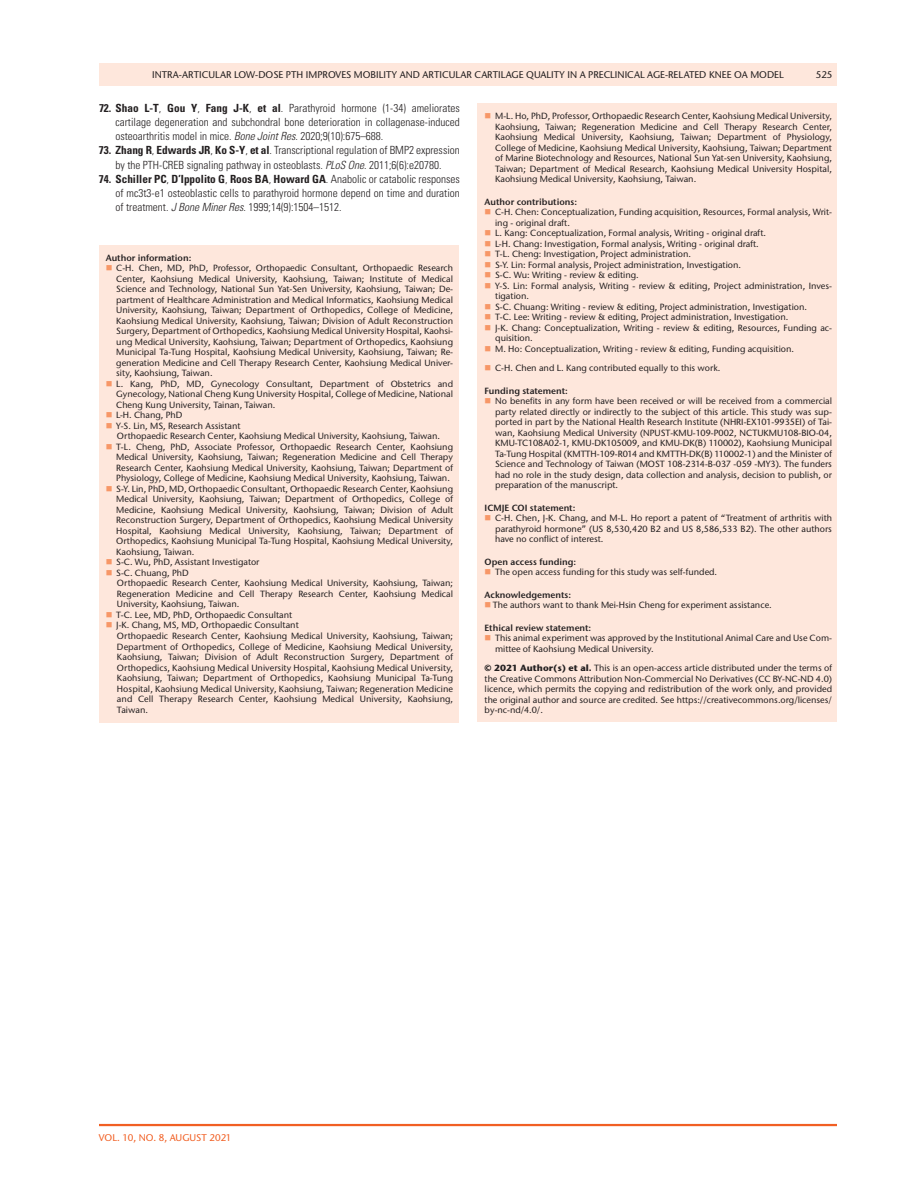
<style>
.page{position:relative;width:918px;height:1188px;background:#fff}
.page>*{position:absolute;margin:0;border:0;box-sizing:border-box;transform-origin:0 0}
.t1{font:300 condensed 11.25px/14.2px "Univers LT Std";color:#231f20;text-align:justify}
.t2{font:500 9.75px "Stone Sans ITC Pro";color:#231f20}
.t3{font:500 9.75px "Stone Sans ITC Pro";color:#f15f23}
.t4{font:500 9px/10.5px "Stone Sans ITC Pro";color:#231f20;text-align:justify}
.t5{font:600 9px "Stone Sans ITC Pro";color:#231f20}
.s1{font-weight:700}
.s2{font-style:italic}
</style>
<div class="page">
<hr style="left:99px;top:1124px;width:738px;height:2px;background:#f15f23">
<div style="left:99px;top:63px;width:738px;height:23px;background:#fee7dc"></div>
<div style="left:99px;top:245px;width:360px;height:478px;background:#fee7dc"></div>
<div style="left:477px;top:104px;width:360px;height:618px;background:#fee7dc"></div>
<p class="t2" style="left:152px;top:68px;width:633px">INTRA-ARTICULAR LOW-DOSE PTH IMPROVES MOBILITY AND ARTICULAR CARTILAGE QUALITY IN A PRECLINICAL AGE-RELATED KNEE OA MODEL</p>
<p class="t2" style="left:816px;top:68px;width:18px">525</p>
<p class="t4" style="left:495px;top:111px;width:338px">M-L. Ho, PhD, Professor, Orthopaedic Research Center, Kaohsiung Medical University, Kaohsiung, Taiwan; Regeneration Medicine and Cell Therapy Research Center, Kaohsiung Medical University, Kaohsiung, Taiwan; Department of Physiology, College of Medicine, Kaohsiung Medical University, Kaohsiung, Taiwan; Department of Marine Biotechnology and Resources, National Sun Yat-sen University, Kaohsiung, Taiwan; Department of Medical Research, Kaohsiung Medical University Hospital, Kaohsiung Medical University, Kaohsiung, Taiwan.</p>
<p class="t5" style="left:485px;top:196px;width:94px">Author contributions:</p>
<p class="t4" style="left:495px;top:207px;width:338px;text-align:left">C-H. Chen: Conceptualization, Funding acquisition, Resources, Formal analysis, Writ&shy;ing - original draft.<br>L. Kang: Conceptualization, Formal analysis, Writing - original draft.<br>L-H. Chang: Investigation, Formal analysis, Writing - original draft.<br>T-L. Cheng: Investigation, Project administration.<br>S-Y. Lin: Formal analysis, Project administration, Investigation.<br>S-C. Wu: Writing - review &amp; editing.<br>Y-S. Lin: Formal analysis, Writing - review &amp; editing, Project administration, Inves&shy;tigation.<br>S-C. Chuang: Writing - review &amp; editing, Project administration, Investigation.<br>T-C. Lee: Writing - review &amp; editing, Project administration, Investigation.<br>J-K. Chang: Conceptualization, Writing - review &amp; editing, Resources, Funding ac&shy;quisition.<br>M. Ho: Conceptualization, Writing - review &amp; editing, Funding acquisition.</p>
<p class="t4" style="left:495px;top:363px;width:227px">C-H. Chen and L. Kang contributed equally to this work.</p>
<p class="t5" style="left:485px;top:385px;width:85px">Funding statement:</p>
<p class="t4" style="left:495px;top:396px;width:338px">No benefits in any form have been received or will be received from a commercial party related directly or indirectly to the subject of this article. This study was sup&shy;ported in part by the National Health Research Institute (NHRI-EX101-9935EI) of Tai&shy;wan, Kaohsiung Medical University (NPUST-KMU-109-P002, NCTUKMU108-BIO-04, KMU-TC108A02-1, KMU-DK105009, and KMU-DK(B) 110002), Kaohsiung Municipal Ta-Tung Hospital (KMTTH-109-R014 and KMTTH-DK(B) 110002-1) and the Minister of Science and Technology of Taiwan (MOST 108-2314-B-037 -059 -MY3). The funders had no role in the study design, data collection and analysis, decision to publish, or preparation of the manuscript.</p>
<p class="t5" style="left:485px;top:502px;width:92px">ICMJE COI statement:</p>
<p class="t4" style="left:495px;top:513px;width:338px">C-H. Chen, J-K. Chang, and M-L. Ho report a patent of “Treatment of arthritis with parathyroid hormone” (US 8,530,420 B2 and US 8,586,533 B2). The other authors have no conflict of interest.</p>
<p class="t5" style="left:485px;top:556px;width:93px">Open access funding:</p>
<p class="t4" style="left:495px;top:567px;width:224px">The open access funding for this study was self-funded.</p>
<p class="t5" style="left:485px;top:589px;width:88px">Acknowledgements:</p>
<p class="t4" style="left:493px;top:600px;width:280px">The authors want to thank Mei-Hsin Cheng for experiment assistance.</p>
<p class="t5" style="left:485px;top:622px;width:108px">Ethical review statement:</p>
<p class="t4" style="left:495px;top:633px;width:338px">This animal experiment was approved by the Institutional Animal Care and Use Com&shy;mittee of Kaohsiung Medical University.</p>
<p class="t4" style="left:485px;top:663px;width:349px"><span class="s1">© 2021 Author(s) et al.</span> This is an open-access article distributed under the terms of the Creative Commons Attribution Non-Commercial No Derivatives (CC BY-NC-ND 4.0) licence, which permits the copying and redistribution of the work only, and provided the original author and source are credited. See https://creativecommons.org/licenses/ by-nc-nd/4.0/.</p>
<p class="t1" style="left:115px;top:101px;width:346px;text-indent:-16px"><span class="s1">72. Shao L-T</span>, <span class="s1">Gou Y</span>, <span class="s1">Fang J-K</span>, <span class="s1">et al</span>. Parathyroid hormone (1-34) ameliorates cartilage degeneration and subchondral bone deterioration in collagenase-induced osteoarthritis model in mice. <span class="s2">Bone Joint Res</span>. 2020;9(10):675–688.</p>
<p class="t1" style="left:99px;top:143px;width:362px;text-align:center"><span class="s1">73. Zhang R</span>, <span class="s1">Edwards JR</span>, <span class="s1">Ko S-Y</span>, <span class="s1">et al</span>. Transcriptional regulation of BMP2 expression by the PTH-CREB signaling pathway in osteoblasts. <span class="s2">PLoS One</span>. 2011;6(6):e20780.</p>
<p class="t1" style="left:115px;top:172px;width:346px;text-indent:-16px"><span class="s1">74. Schiller PC</span>, <span class="s1">D’Ippolito G</span>, <span class="s1">Roos BA</span>, <span class="s1">Howard GA</span>. Anabolic or catabolic responses of mc3t3-e1 osteoblastic cells to parathyroid hormone depend on time and duration of treatment. <span class="s2">J Bone Miner Res</span>. 1999;14(9):1504–1512.</p>
<p class="t5" style="left:106px;top:252px;width:87px">Author information:</p>
<p class="t4" style="left:116px;top:263px;width:338px;text-align:left">C-H. Chen, MD, PhD, Professor, Orthopaedic Consultant, Orthopaedic Research Center, Kaohsiung Medical University, Kaohsiung, Taiwan; Institute of Medical Science and Technology, National Sun Yat-Sen University, Kaohsiung, Taiwan; De&shy;partment of Healthcare Administration and Medical Informatics, Kaohsiung Medical University, Kaohsiung, Taiwan; Department of Orthopedics, College of Medicine, Kaohsiung Medical University, Kaohsiung, Taiwan; Division of Adult Reconstruction Surgery, Department of Orthopedics, Kaohsiung Medical University Hospital, Kaohsi&shy;ung Medical University, Kaohsiung, Taiwan; Department of Orthopedics, Kaohsiung Municipal Ta-Tung Hospital, Kaohsiung Medical University, Kaohsiung, Taiwan; Re&shy;generation Medicine and Cell Therapy Research Center, Kaohsiung Medical Univer&shy;sity, Kaohsiung, Taiwan.<br>L. Kang, PhD, MD, Gynecology Consultant, Department of Obstetrics and Gynecology, National Cheng Kung University Hospital, College of Medicine, National Cheng Kung University, Tainan, Taiwan.<br>L-H. Chang, PhD<br>Y-S. Lin, MS, Research Assistant<br>Orthopaedic Research Center, Kaohsiung Medical University, Kaohsiung, Taiwan.<br>T-L. Cheng, PhD, Associate Professor, Orthopaedic Research Center, Kaohsiung Medical University, Kaohsiung, Taiwan; Regeneration Medicine and Cell Therapy Research Center, Kaohsiung Medical University, Kaohsiung, Taiwan; Department of Physiology, College of Medicine, Kaohsiung Medical University, Kaohsiung, Taiwan.<br>S-Y. Lin, PhD, MD, Orthopaedic Consultant, Orthopaedic Research Center, Kaohsiung Medical University, Kaohsiung, Taiwan; Department of Orthopedics, College of Medicine, Kaohsiung Medical University, Kaohsiung, Taiwan; Division of Adult Reconstruction Surgery, Department of Orthopedics, Kaohsiung Medical University Hospital, Kaohsiung Medical University, Kaohsiung, Taiwan; Department of Orthopedics, Kaohsiung Municipal Ta-Tung Hospital, Kaohsiung Medical University, Kaohsiung, Taiwan.<br>S-C. Wu, PhD, Assistant Investigator<br>S-C. Chuang, PhD<br>Orthopaedic Research Center, Kaohsiung Medical University, Kaohsiung, Taiwan; Regeneration Medicine and Cell Therapy Research Center, Kaohsiung Medical University, Kaohsiung, Taiwan.<br>T-C. Lee, MD, PhD, Orthopaedic Consultant<br>J-K. Chang, MS, MD, Orthopaedic Consultant<br>Orthopaedic Research Center, Kaohsiung Medical University, Kaohsiung, Taiwan; Department of Orthopedics, College of Medicine, Kaohsiung Medical University, Kaohsiung, Taiwan; Division of Adult Reconstruction Surgery, Department of Orthopedics, Kaohsiung Medical University Hospital, Kaohsiung Medical University, Kaohsiung, Taiwan; Department of Orthopedics, Kaohsiung Municipal Ta-Tung Hospital, Kaohsiung Medical University, Kaohsiung, Taiwan; Regeneration Medicine and Cell Therapy Research Center, Kaohsiung Medical University, Kaohsiung, Taiwan.</p>
<p class="t3" style="left:99px;top:1132px;width:134px">VOL. 10, NO. 8, AUGUST 2021</p>
</div>
